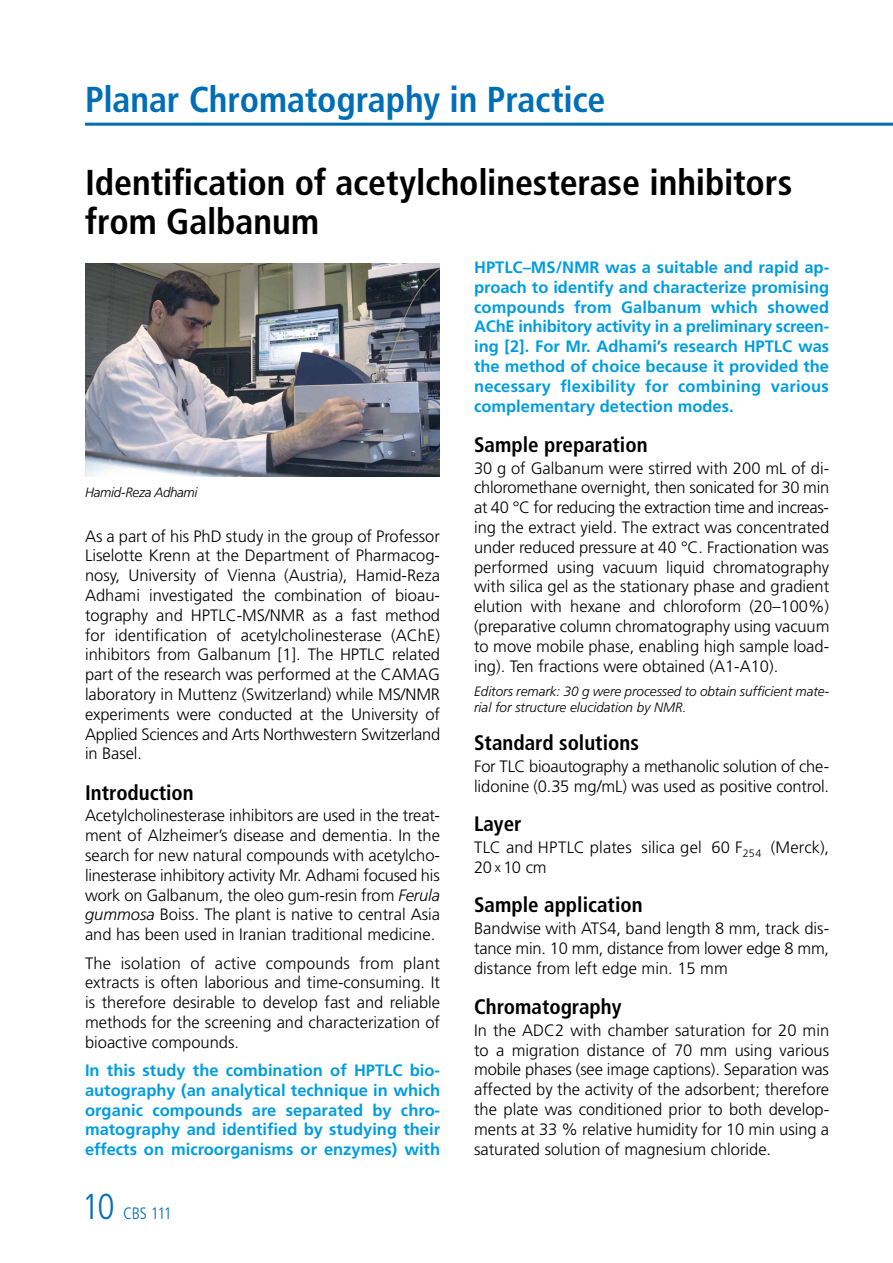
<style>
.page{position:relative;width:893px;height:1263px;background:#fff}
.page>*{position:absolute;margin:0;border:0;box-sizing:border-box;transform-origin:0 0}
.Titel_ohne_Linie{font:700 condensed 36px/39px "Frutiger";letter-spacing:-.005em;color:#000}
.titel_linie{font:700 condensed 36px "Frutiger";letter-spacing:-.005em;color:#006eb5}
.Titel_14p_hf_cond{font:700 condensed 21px "Frutiger";color:#000}
.text_E{font:300 16.5px/19.8px "Frutiger";color:#000;text-align:justify}
.text_E-2{font:700 16.5px/19.8px "Frutiger";color:#009de0;text-align:justify}
.t1{font:300 condensed 16.5px "Frutiger";letter-spacing:-.055em;color:#006eb5}
.Anmerkungen{font:italic 300 13.5px/16.2px "Frutiger";color:#000}
.legenden{font:italic 300 13.5px "Frutiger";letter-spacing:-.03em;color:#000}
.s1{font-style:italic}
.s2{font-size:36px}
.s3{font-size:13.5px}
</style>
<div class="page">
<img style="left:85px;top:264px;width:354px;height:212px">
<hr style="left:85px;top:123px;width:808px;height:3px;background:#006eb5">
<p class="titel_linie" style="left:85px;top:78px;width:522px">Planar Chromatography in Practice</p>
<p class="Titel_ohne_Linie" style="left:85px;top:163px;width:709px">Identification of acetylcholinesterase inhibitors from Galbanum</p>
<p class="legenden" style="left:85px;top:485px;width:114px">Hamid-Reza Adhami</p>
<p class="text_E" style="left:85px;top:526px;width:357px">As a part of his PhD study in the group of Professor Liselotte Krenn at the Department of Pharmacog&shy;nosy, University of Vienna (Austria), Hamid-Reza Adhami investigated the combination of bioau&shy;tography and HPTLC-MS/NMR as a fast method for identification of acetylcholinesterase (AChE) inhibitors from Galbanum [1]. The HPTLC related part of the research was performed at the CAMAG laboratory in Muttenz (Switzerland) while MS/NMR experiments were conducted at the University of Applied Sciences and Arts Northwestern Switzerland in Basel.</p>
<p class="Titel_14p_hf_cond" style="left:85px;top:780px;width:110px">Introduction</p>
<p class="text_E" style="left:85px;top:806px;width:357px">Acetylcholinesterase inhibitors are used in the treat&shy;ment of Alzheimer’s disease and dementia. In the search for new natural compounds with acetylcho&shy;linesterase inhibitory activity Mr. Adhami focused his work on Galbanum, the oleo gum-resin from <span class="s1">Ferula gummosa</span> Boiss. The plant is native to central Asia and has been used in Iranian traditional medicine.</p>
<p class="text_E" style="left:85px;top:953px;width:357px">The isolation of active compounds from plant extracts is often laborious and time-consuming. It is therefore desirable to develop fast and reliable methods for the screening and characterization of bioactive compounds.</p>
<p class="text_E-2" style="left:85px;top:1060px;width:357px">In this study the combination of HPTLC bio&shy;autography (an analytical technique in which organic compounds are separated by chro&shy;matography and identified by studying their effects on microorganisms or enzymes) with</p>
<p class="t1" style="left:82px;top:1204px;width:91px"><span class="s2">10</span> CBS 111</p>
<p class="text_E-2" style="left:474px;top:257px;width:357px">HPTLC–MS/NMR was a suitable and rapid ap&shy;proach to identify and characterize promising compounds from Galbanum which showed AChE inhibitory activity in a preliminary screen&shy;ing [2]. For Mr. Adhami’s research HPTLC was the method of choice because it provided the necessary flexibility for combining various complementary detection modes.</p>
<p class="Titel_14p_hf_cond" style="left:474px;top:432px;width:175px">Sample preparation</p>
<p class="text_E" style="left:474px;top:458px;width:357px">30 g of Galbanum were stirred with 200 mL of di&shy;chloromethane overnight, then sonicated for 30 min at 40 °C for reducing the extraction time and increas&shy;ing the extract yield. The extract was concentrated under reduced pressure at 40 °C. Fractionation was performed using vacuum liquid chromatography with silica gel as the stationary phase and gradient elution with hexane and chloroform (20–100%) (preparative column chromatography using vacuum to move mobile phase, enabling high sample load&shy;ing). Ten fractions were obtained (A1-A10).</p>
<p class="Anmerkungen" style="left:474px;top:683px;width:357px">Editors remark: 30 g were processed to obtain sufficient mate&shy;rial for structure elucidation by NMR.</p>
<p class="Titel_14p_hf_cond" style="left:474px;top:731px;width:166px">Standard solutions</p>
<p class="text_E" style="left:474px;top:757px;width:357px">For TLC bioautography a methanolic solution of che&shy;lidonine (0.35 mg/mL) was used as positive control.</p>
<p class="Titel_14p_hf_cond" style="left:474px;top:812px;width:49px">Layer</p>
<p class="text_E" style="left:474px;top:838px;width:357px">TLC and HPTLC plates silica gel 60 F<sub>254</sub> (Merck),<br>20<span class="s3">x</span>10 cm</p>
<p class="Titel_14p_hf_cond" style="left:474px;top:893px;width:170px">Sample application</p>
<p class="text_E" style="left:474px;top:919px;width:357px">Bandwise with ATS4, band length 8 mm, track dis&shy;tance min. 10 mm, distance from lower edge 8 mm, distance from left edge min. 15 mm</p>
<p class="Titel_14p_hf_cond" style="left:474px;top:994px;width:149px">Chromatography</p>
<p class="text_E" style="left:474px;top:1020px;width:357px">In the ADC2 with chamber saturation for 20 min to a migration distance of 70 mm using various mobile phases (see image captions). Separation was affected by the activity of the adsorbent; therefore the plate was conditioned prior to both develop&shy;ments at 33 % relative humidity for 10 min using a saturated solution of magnesium chloride.</p>
</div>
